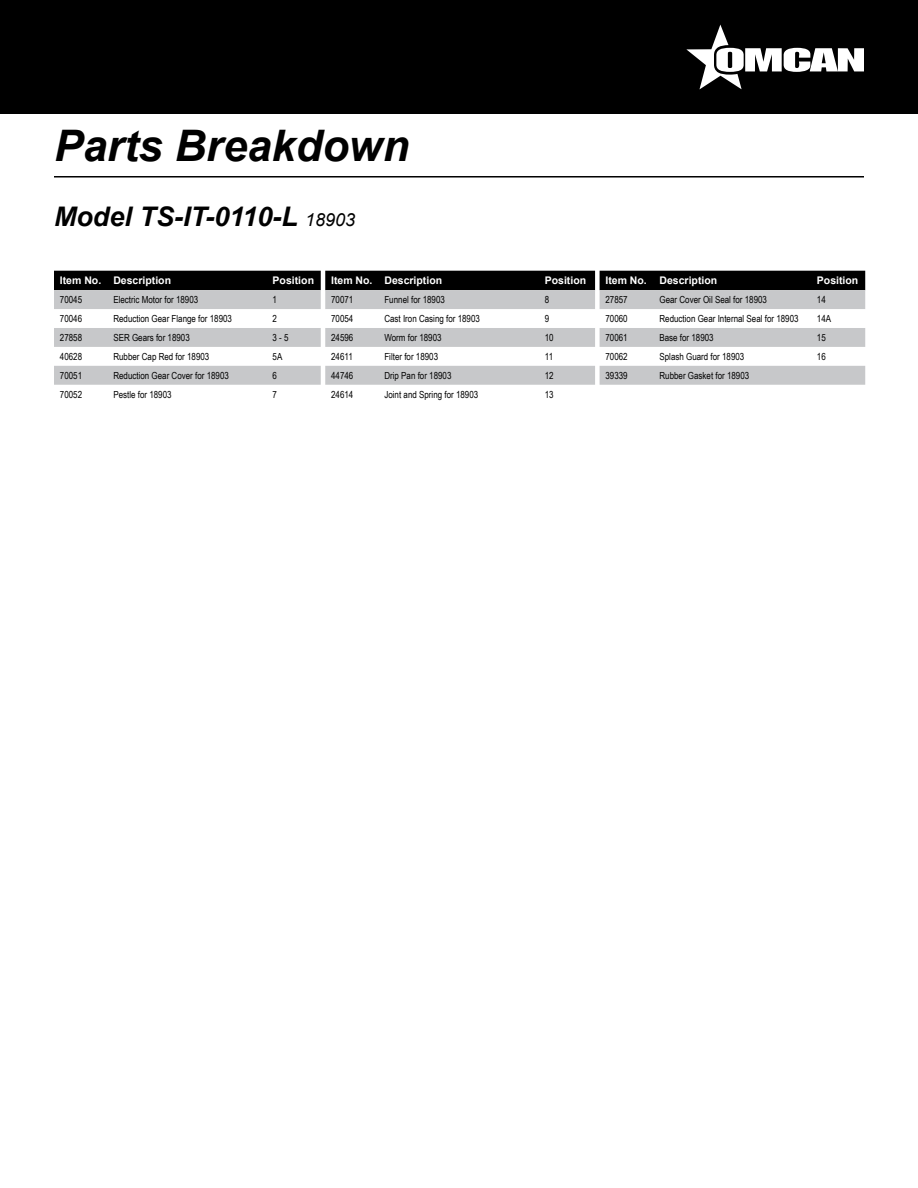
<style>
.page{position:relative;width:918px;height:1188px;background:#fff}
.page>*{position:absolute;margin:0;border:0;box-sizing:border-box;transform-origin:0 0}
.t1{font:italic 700 43.5px "Arial";color:#000}
.t2{font:italic 700 27px "Arial";color:#000}
.t3{font:700 10.5px "Arial";color:#fff}
.t4{font:9.75px "Arial Narrow";color:#000}
.s1{font-weight:400;font-size:18px}
</style>
<div class="page">
<div style="left:0;top:0;width:918px;height:114px;background:#000"></div>
<svg style="left:686px;top:25px;width:178px;height:64px"></svg>
<hr style="left:54px;top:176px;width:810px;height:2px;background:#000">
<div style="left:54px;top:271px;width:811px;height:19px;background:#000"></div>
<svg style="left:54px;top:290px;width:811px;height:95px;fill:#c7c8ca"></svg>
<h1 class="t1" style="left:54px;top:116px;width:357px">Parts Breakdown</h1>
<h2 class="t2" style="left:54px;top:198px;width:303px">Model TS-IT-0110-L <span class="s1">18903</span></h2>
<p class="t3" style="left:60px;top:273px;width:113px">Item No. Description</p>
<p class="t3" style="left:273px;top:273px;width:43px">Position</p>
<p class="t3" style="left:331px;top:273px;width:113px">Item No. Description</p>
<p class="t3" style="left:545px;top:273px;width:43px">Position</p>
<p class="t3" style="left:605px;top:273px;width:113px">Item No. Description</p>
<p class="t3" style="left:817px;top:273px;width:43px">Position</p>
<p class="t4" style="left:60px;top:293px;width:24px">70045</p>
<p class="t4" style="left:113px;top:293px;width:86px">Electric Motor for 18903</p>
<p class="t4" style="left:273px;top:293px;width:6px">1</p>
<p class="t4" style="left:331px;top:293px;width:24px">70071</p>
<p class="t4" style="left:384px;top:293px;width:62px">Funnel for 18903</p>
<p class="t4" style="left:545px;top:293px;width:6px">8</p>
<p class="t4" style="left:605px;top:293px;width:24px">27857</p>
<p class="t4" style="left:660px;top:293px;width:109px">Gear Cover Oil Seal for 18903</p>
<p class="t4" style="left:817px;top:293px;width:10px">14</p>
<p class="t4" style="left:60px;top:311px;width:24px">70046</p>
<p class="t4" style="left:113px;top:311px;width:120px">Reduction Gear Flange for 18903</p>
<p class="t4" style="left:273px;top:311px;width:6px">2</p>
<p class="t4" style="left:331px;top:311px;width:24px">70054</p>
<p class="t4" style="left:384px;top:311px;width:97px">Cast Iron Casing for 18903</p>
<p class="t4" style="left:545px;top:311px;width:6px">9</p>
<p class="t4" style="left:605px;top:311px;width:24px">70060</p>
<p class="t4" style="left:660px;top:311px;width:141px">Reduction Gear Internal Seal for 18903</p>
<p class="t4" style="left:817px;top:311px;width:16px">14A</p>
<p class="t4" style="left:60px;top:330px;width:24px">27858</p>
<p class="t4" style="left:113px;top:330px;width:78px">SER Gears for 18903</p>
<p class="t4" style="left:273px;top:330px;width:17px">3 - 5</p>
<p class="t4" style="left:331px;top:330px;width:24px">24596</p>
<p class="t4" style="left:384px;top:330px;width:59px">Worm for 18903</p>
<p class="t4" style="left:545px;top:330px;width:10px">10</p>
<p class="t4" style="left:605px;top:330px;width:24px">70061</p>
<p class="t4" style="left:660px;top:330px;width:56px">Base for 18903</p>
<p class="t4" style="left:817px;top:330px;width:10px">15</p>
<p class="t4" style="left:60px;top:349px;width:24px">40628</p>
<p class="t4" style="left:113px;top:349px;width:97px">Rubber Cap Red for 18903</p>
<p class="t4" style="left:273px;top:349px;width:11px">5A</p>
<p class="t4" style="left:331px;top:349px;width:23px">24611</p>
<p class="t4" style="left:384px;top:349px;width:55px">Filter for 18903</p>
<p class="t4" style="left:545px;top:349px;width:10px">11</p>
<p class="t4" style="left:605px;top:349px;width:24px">70062</p>
<p class="t4" style="left:660px;top:349px;width:86px">Splash Guard for 18903</p>
<p class="t4" style="left:817px;top:349px;width:10px">16</p>
<p class="t4" style="left:60px;top:368px;width:24px">70051</p>
<p class="t4" style="left:113px;top:368px;width:117px">Reduction Gear Cover for 18903</p>
<p class="t4" style="left:273px;top:368px;width:6px">6</p>
<p class="t4" style="left:331px;top:368px;width:24px">44746</p>
<p class="t4" style="left:384px;top:368px;width:69px">Drip Pan for 18903</p>
<p class="t4" style="left:545px;top:368px;width:10px">12</p>
<p class="t4" style="left:605px;top:368px;width:24px">39339</p>
<p class="t4" style="left:660px;top:368px;width:91px">Rubber Gasket for 18903</p>
<p class="t4" style="left:60px;top:387px;width:24px">70052</p>
<p class="t4" style="left:113px;top:387px;width:60px">Pestle for 18903</p>
<p class="t4" style="left:273px;top:387px;width:6px">7</p>
<p class="t4" style="left:331px;top:387px;width:24px">24614</p>
<p class="t4" style="left:384px;top:387px;width:95px">Joint and Spring for 18903</p>
<p class="t4" style="left:545px;top:387px;width:10px">13</p>
</div>
